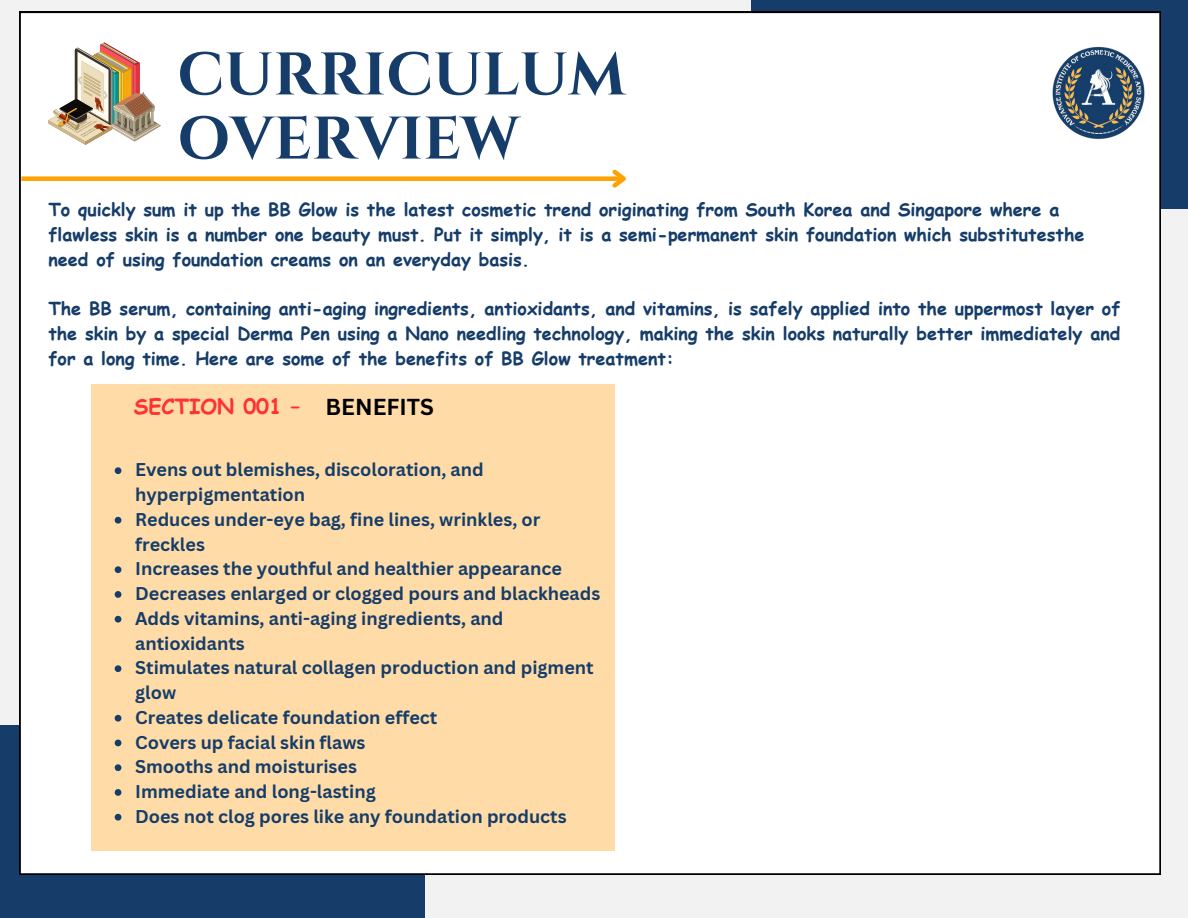
<style>
.page{position:relative;width:1188px;height:918px;background:#f2f2f2}
.page>*{position:absolute;margin:0;border:0;box-sizing:border-box;transform-origin:0 0}
.t1{font:700 60px/64.2px "Cinzel";color:#163d69}
.t2{font:700 22.5px "Canva Sans";color:#000}
.t3{font:700 21px "Comic Sans MS";color:#ff3131}
.t4{font:700 18px/24.8px "Comic Sans MS";color:#163d69}
.t5{font:700 18px/24.8px "Canva Sans";color:#163d69}
</style>
<div class="page">
<div style="left:752px;top:0;width:436px;height:209px;background:#163d69"></div>
<div style="left:0;top:725px;width:425px;height:193px;background:#163d69"></div>
<div style="left:20px;top:12px;width:1140px;height:862px;background:#fff"></div>
<img style="left:1047px;top:42px;width:99px;height:99px">
<img style="left:49px;top:42px;width:112px;height:103px">
<div style="left:21px;top:176px;width:603px;height:5px;background:#ffa100"></div>
<svg style="left:608px;top:166px;width:23px;height:26px"></svg>
<div style="left:92px;top:385px;width:523px;height:466px;background:#ffdca7"></div>
<svg style="left:115px;top:467px;width:6px;height:7px"></svg>
<svg style="left:115px;top:517px;width:6px;height:7px"></svg>
<svg style="left:115px;top:566px;width:6px;height:7px"></svg>
<svg style="left:115px;top:591px;width:6px;height:7px"></svg>
<svg style="left:115px;top:616px;width:6px;height:7px"></svg>
<svg style="left:115px;top:665px;width:6px;height:7px"></svg>
<svg style="left:115px;top:715px;width:6px;height:7px"></svg>
<svg style="left:115px;top:740px;width:6px;height:6px"></svg>
<svg style="left:115px;top:764px;width:6px;height:7px"></svg>
<svg style="left:115px;top:789px;width:6px;height:7px"></svg>
<svg style="left:115px;top:814px;width:6px;height:7px"></svg>
<p class="t1" style="left:177px;top:44px;width:450px">CURRICULUM<br>OVERVIEW</p>
<p class="t4" style="left:48px;top:196px;width:1038px">To quickly sum it up the BB Glow is the latest cosmetic trend originating from South Korea and Singapore where a flawless skin is a number one beauty must. Put it simply, it is a semi-permanent skin foundation which substitutesthe need of using foundation creams on an everyday basis.</p>
<h3 class="t4" style="left:48px;top:295px;width:1074px;text-align:justify">The BB serum, containing anti-aging ingredients, antioxidants, and vitamins, is safely applied into the uppermost layer of the skin by a special Derma Pen using a Nano needling technology, making the skin looks naturally better immediately and for a long time. Here are some of the benefits of BB Glow treatment:</h3>
<p class="t3" style="left:134px;top:391px;width:168px">SECTION 001 –</p>
<p class="t2" style="left:326px;top:390px;width:110px">BENEFITS</p>
<h3 class="t5" style="left:135px;top:457px;width:350px">Evens out blemishes, discoloration, and hyperpigmentation</h3>
<h2 class="t5" style="left:135px;top:506px;width:407px">Reduces under-eye bag, fine lines, wrinkles, or freckles</h2>
<h2 class="t5" style="left:135px;top:556px;width:428px">Increases the youthful and healthier appearance</h2>
<p class="t5" style="left:135px;top:581px;width:467px">Decreases enlarged or clogged pours and blackheads</p>
<p class="t5" style="left:135px;top:605px;width:370px">Adds vitamins, anti-aging ingredients, and antioxidants</p>
<p class="t5" style="left:135px;top:655px;width:460px">Stimulates natural collagen production and pigment glow</p>
<p class="t5" style="left:135px;top:704px;width:304px">Creates delicate foundation effect</p>
<p class="t5" style="left:135px;top:729px;width:232px">Covers up facial skin flaws</p>
<p class="t5" style="left:135px;top:754px;width:223px">Smooths and moisturises</p>
<p class="t5" style="left:135px;top:779px;width:242px">Immediate and long-lasting</p>
<p class="t5" style="left:135px;top:803px;width:433px">Does not clog pores like any foundation products</p>
</div>
